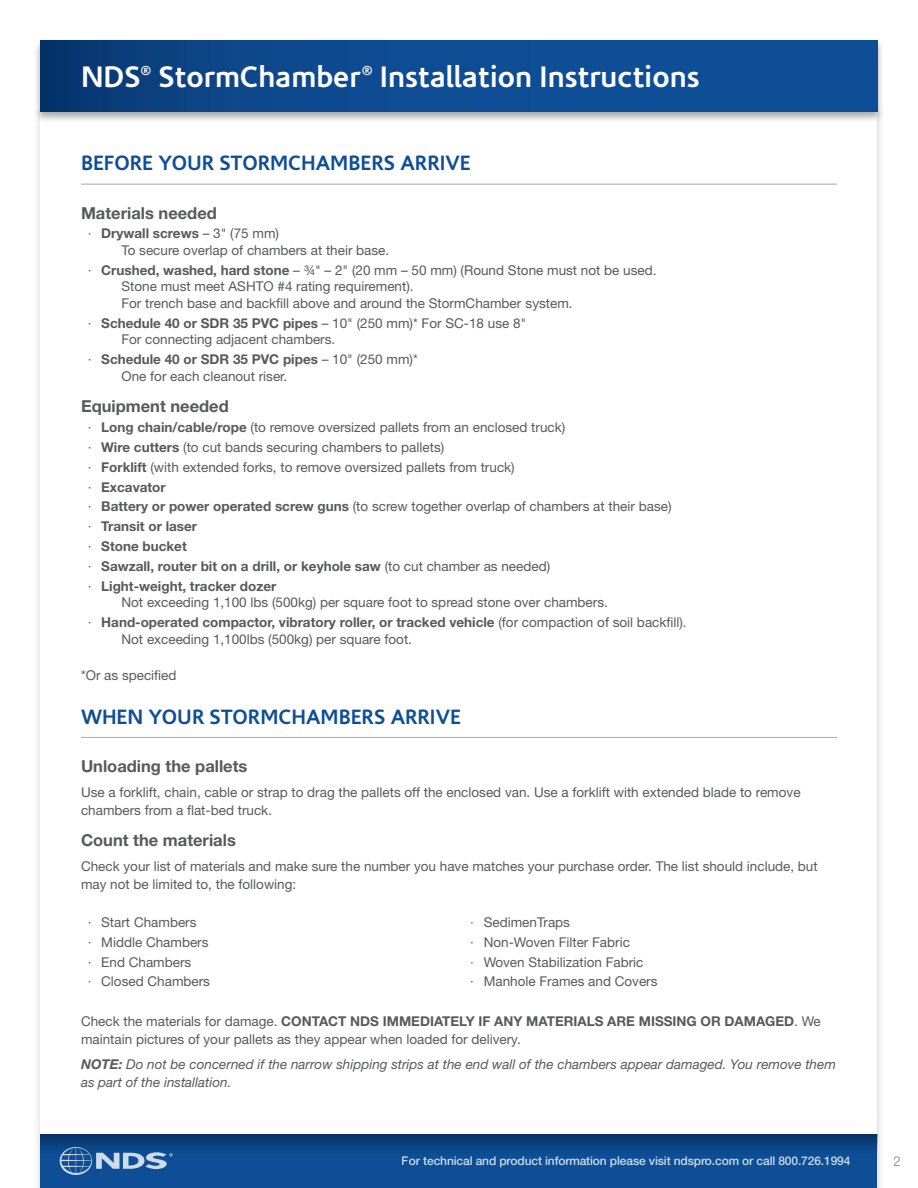
<style>
.page{position:relative;width:918px;height:1188px;background:#fff}
.page>*{position:absolute;margin:0;border:0;box-sizing:border-box;transform-origin:0 0}
.t1{font:700 30px "Corisande";color:#fff}
.t2{font:700 21px "Corisande";color:#0e4e96}
.t3{font:700 16.5px "Helvetica Neue LT Pro";color:#58595b}
.t4{font:13.5px/19.8px "Helvetica Neue LT Pro";color:#58595b}
.t5{font:italic 13.5px/18px "Helvetica Neue LT Pro";color:#58595b}
.t6{font:300 13.5px "Helvetica Neue LT Pro";color:#58595b}
.t7{font:700 13.05px "Corisande";color:#fff}
.t8{font:500 12px "Helvetica Neue LT Pro";letter-spacing:-.01em;color:#fff}
.s1{font-weight:300}
.s2{font-weight:700}
</style>
<div class="page">
<div style="left:33px;top:39px;width:851px;height:84px;background:#000;opacity:.35"></div>
<svg style="left:40px;top:40px;width:838px;height:71px;background:#0d498d"></svg>
<div style="left:40px;top:1134px;width:838px;height:54px;background:#0e4e96"></div>
<div style="left:40px;top:1134px;width:838px;height:20px;background:linear-gradient(to bottom,#093464,#0d4b91)"></div>
<svg style="left:60px;top:1147px;width:113px;height:28px"></svg>
<hr style="left:81px;top:184px;width:756px;height:1px;background:#a7a9ac">
<hr style="left:81px;top:737px;width:756px;height:1px;background:#a7a9ac">
<h1 class="t1" style="left:81px;top:59px;width:61px">NDS</h1>
<p class="t7" style="left:141px;top:63px;width:12px">®</p>
<h1 class="t1" style="left:159px;top:59px;width:204px">StormChamber</h1>
<p class="t7" style="left:362px;top:63px;width:12px">®</p>
<h1 class="t1" style="left:380px;top:59px;width:321px">Installation Instructions</h1>
<h2 class="t2" style="left:81px;top:151px;width:391px">BEFORE YOUR STORMCHAMBERS ARRIVE</h2>
<p class="t3" style="left:81px;top:202px;width:137px">Materials needed</p>
<p class="t4" style="left:122px;top:225px;width:269px;line-height:16.5px;text-indent:-34px"><span class="s1">·</span> <span class="s2">Drywall screws</span> – 3" (75 mm)<br>To secure overlap of chambers at their base.</p>
<p class="t4" style="left:122px;top:261px;width:536px;line-height:16.5px;text-indent:-34px"><span class="s1">·</span> <span class="s2">Crushed, washed, hard stone</span> – ¾" – 2" (20 mm – 50 mm) (Round Stone must not be used.<br>Stone must meet ASHTO #4 rating requirement).<br>For trench base and backfill above and around the StormChamber system.</p>
<p class="t4" style="left:122px;top:314px;width:406px;line-height:16.5px;text-indent:-34px"><span class="s1">·</span> <span class="s2">Schedule 40 or SDR 35 PVC pipes</span> – 10" (250 mm)* For SC-18 use 8"<br>For connecting adjacent chambers.</p>
<p class="t4" style="left:122px;top:351px;width:298px;line-height:16.5px;text-indent:-34px"><span class="s1">·</span> <span class="s2">Schedule 40 or SDR 35 PVC pipes</span> – 10" (250 mm)*<br>One for each cleanout riser.</p>
<p class="t3" style="left:81px;top:396px;width:149px">Equipment needed</p>
<p class="t4" style="left:88px;top:417px;width:585px"><span class="s1">·</span> <span class="s2">Long chain/cable/rope</span> (to remove oversized pallets from an enclosed truck)<br><span class="s1">·</span> <span class="s2">Wire cutters</span> (to cut bands securing chambers to pallets)<br><span class="s1">·</span> <span class="s2">Forklift</span> (with extended forks, to remove oversized pallets from truck)<br><span class="s1">·</span> <span class="s2">Excavator<br></span><span class="s1">·</span> <span class="s2">Battery or power operated screw guns</span> (to screw together overlap of chambers at their base) <span class="s1">·</span> <span class="s2">Transit or laser<br></span><span class="s1">·</span> <span class="s2">Stone bucket<br></span><span class="s1">·</span> <span class="s2">Sawzall, router bit on a drill, or keyhole saw</span> (to cut chamber as needed)<br><span class="s1">·</span> <span class="s2">Light-weight, tracker dozer</span></p>
<p class="t4" style="left:88px;top:592px;width:600px;text-indent:34px">Not exceeding 1,100 lbs (500kg) per square foot to spread stone over chambers.<br><span class="s1">·</span> <span class="s2">Hand-operated compactor, vibratory roller, or tracked vehicle</span> (for compaction of soil backfill).</p>
<p class="t4" style="left:122px;top:629px;width:292px">Not exceeding 1,100lbs (500kg) per square foot.</p>
<p class="t4" style="left:81px;top:665px;width:97px">*Or as specified</p>
<h2 class="t2" style="left:81px;top:704px;width:382px">WHEN YOUR STORMCHAMBERS ARRIVE</h2>
<p class="t3" style="left:81px;top:756px;width:168px">Unloading the pallets</p>
<p class="t4" style="left:81px;top:783px;width:721px;line-height:18px">Use a forklift, chain, cable or strap to drag the pallets off the enclosed van. Use a forklift with extended blade to remove chambers from a flat-bed truck.</p>
<p class="t3" style="left:81px;top:830px;width:156px">Count the materials</p>
<p class="t4" style="left:81px;top:857px;width:738px;line-height:18px">Check your list of materials and make sure the number you have matches your purchase order. The list should include, but may not be limited to, the following:</p>
<p class="t4" style="left:88px;top:912px;width:124px"><span class="s1">·</span> Start Chambers<br><span class="s1">·</span> Middle Chambers <span class="s1">·</span> End Chambers<br><span class="s1">·</span> Closed Chambers</p>
<p class="t4" style="left:470px;top:912px;width:189px"><span class="s1">·</span> SedimenTraps<br><span class="s1">·</span> Non-Woven Filter Fabric<br><span class="s1">·</span> Woven Stabilization Fabric<br><span class="s1">·</span> Manhole Frames and Covers</p>
<p class="t4" style="left:81px;top:1012px;width:741px;line-height:18px">Check the materials for damage. <span class="s2">CONTACT NDS IMMEDIATELY IF ANY MATERIALS ARE MISSING OR DAMAGED</span>. We maintain pictures of your pallets as they appear when loaded for delivery.</p>
<p class="t5" style="left:81px;top:1055px;width:756px"><span class="s2">NOTE:</span> Do not be concerned if the narrow shipping strips at the end wall of the chambers appear damaged. You remove them as part of the installation.</p>
<p class="t8" style="left:402px;top:1154px;width:450px">For technical and product information please visit ndspro.com or call 800.726.1994</p>
<p class="t6" style="left:894px;top:1153px;width:9px">2</p>
</div>
